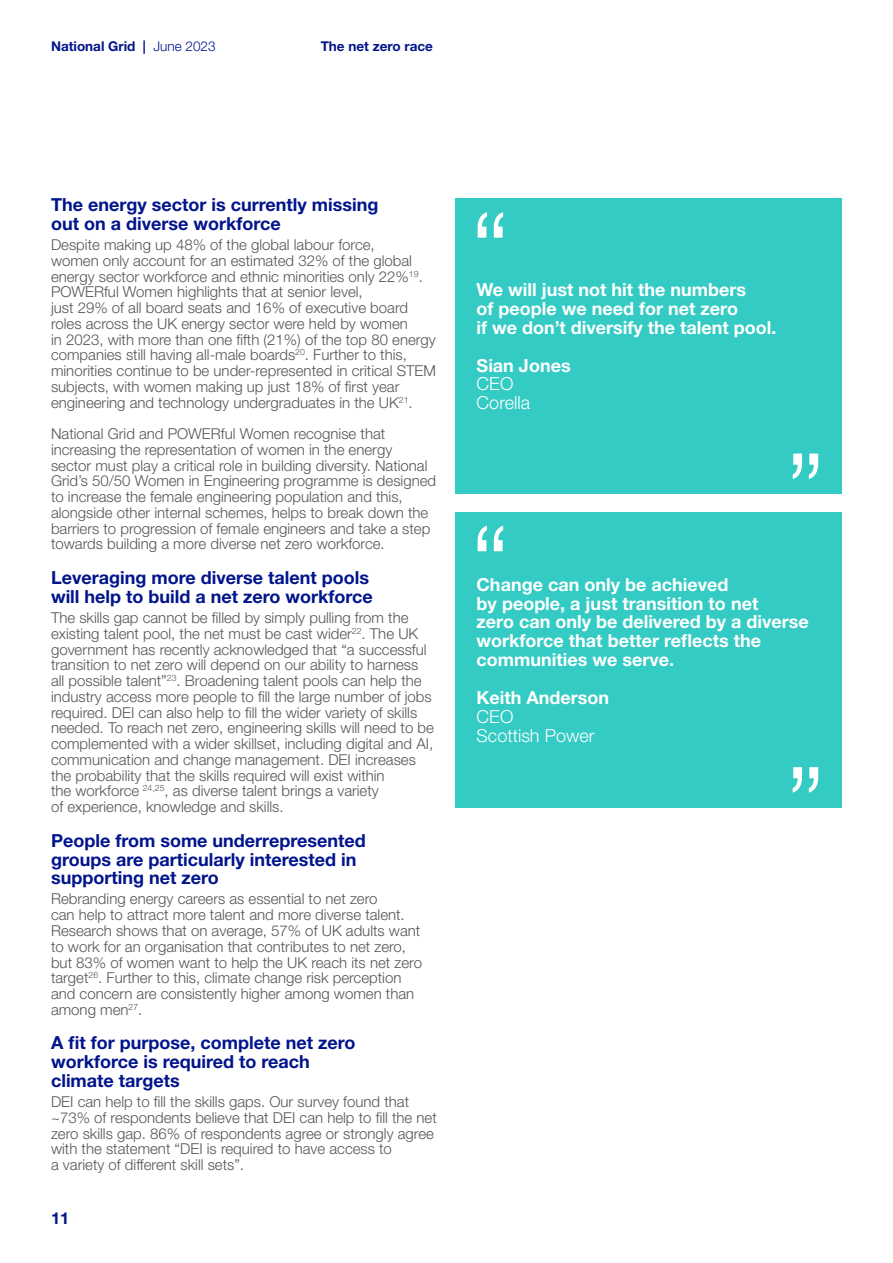
<style>
.page{position:relative;width:893px;height:1263px;background:#fff}
.page>*{position:absolute;margin:0;border:0;box-sizing:border-box;transform-origin:0 0}
.t1{font:300 105px "Helvetica Neue LT Std";color:#fff}
.t2{font:700 18px/18.9px "Helvetica Neue LT Std";color:#00148c}
.t3{font:700 18px/18.9px "Helvetica Neue LT Std";color:#fff}
.t4{font:300 18px/18.9px "Helvetica Neue LT Std";color:#fff}
.t5{font:700 16.5px "Helvetica Neue LT Std";color:#00148c}
.t6{font:300 15px/15.8px "Helvetica Neue LT Std";color:#55555a}
.t7{font:700 13.5px "Helvetica Neue LT Std";color:#00148c}
.s1{font-weight:300}
</style>
<div class="page">
<div style="left:455px;top:198px;width:387px;height:296px;background:#33cbc3"></div>
<div style="left:455px;top:512px;width:387px;height:295px;background:#33cbc3"></div>
<p class="t7" style="left:51px;top:38px;width:166px">National Grid | <span class="s1">June 2023</span></p>
<p class="t7" style="left:321px;top:38px;width:114px">The net zero race</p>
<p class="t2" style="left:51px;top:195px;width:329px">The energy sector is currently missing out on a diverse workforce</p>
<p class="t6" style="left:51px;top:237px;width:386px">Despite making up 48% of the global labour force,<br>women only account for an estimated 32% of the global energy sector workforce and ethnic minorities only 22%<sup>19</sup>.<br>POWERful Women highlights that at senior level,<br>just 29% of all board seats and 16% of executive board roles across the UK energy sector were held by women<br>in 2023, with more than one fifth (21%) of the top 80 energy companies still having all-male boards<sup>20</sup>. Further to this, minorities continue to be under-represented in critical STEM subjects, with women making up just 18% of first year engineering and technology undergraduates in the UK<sup>21</sup>.</p>
<p class="t6" style="left:51px;top:426px;width:387px">National Grid and POWERful Women recognise that increasing the representation of women in the energy sector must play a critical role in building diversity. National Grid’s 50/50 Women in Engineering programme is designed to increase the female engineering population and this, alongside other internal schemes, helps to break down the barriers to progression of female engineers and take a step towards building a more diverse net zero workforce.</p>
<p class="t2" style="left:51px;top:568px;width:323px">Leveraging more diverse talent pools will help to build a net zero workforce</p>
<p class="t6" style="left:51px;top:609px;width:384px">The skills gap cannot be filled by simply pulling from the existing talent pool, the net must be cast wider<sup>22</sup>. The UK government has recently acknowledged that “a successful transition to net zero will depend on our ability to harness all possible talent”<sup>23</sup>. Broadening talent pools can help the industry access more people to fill the large number of jobs required. DEI can also help to fill the wider variety of skills needed. To reach net zero, engineering skills will need to be complemented with a wider skillset, including digital and AI, communication and change management. DEI increases the probability that the skills required will exist within<br>the workforce <sup>24,25</sup>, as diverse talent brings a variety<br>of experience, knowledge and skills.</p>
<p class="t2" style="left:51px;top:830px;width:316px">People from some underrepresented groups are particularly interested in supporting net zero</p>
<p class="t6" style="left:51px;top:891px;width:372px">Rebranding energy careers as essential to net zero<br>can help to attract more talent and more diverse talent.<br>Research shows that on average, 57% of UK adults want to work for an organisation that contributes to net zero, but 83% of women want to help the UK reach its net zero target<sup>26</sup>. Further to this, climate change risk perception and concern are consistently higher among women than among men<sup>27</sup>.</p>
<p class="t2" style="left:51px;top:1033px;width:306px">A fit for purpose, complete net zero workforce is required to reach climate targets</p>
<p class="t6" style="left:51px;top:1094px;width:387px">DEI can help to fill the skills gaps. Our survey found that ~73% of respondents believe that DEI can help to fill the net zero skills gap. 86% of respondents agree or strongly agree with the statement “DEI is required to have access to<br>a variety of different skill sets”.</p>
<p class="t5" style="left:51px;top:1208px;width:20px">11</p>
<h1 class="t1" style="left:471px;top:186px;width:40px">“</h1>
<p class="t3" style="left:477px;top:280px;width:301px">We will just not hit the numbers<br>of people we need for net zero<br>if we don’t diversify the talent pool.</p>
<p class="t3" style="left:477px;top:355px;width:96px">Sian Jones</p>
<p class="t4" style="left:477px;top:374px;width:55px">CEO<br>Corella</p>
<h1 class="t1" style="left:825px;top:506px;width:40px;rotate:-180deg">“</h1>
<h1 class="t1" style="left:471px;top:499px;width:40px">“</h1>
<p class="t3" style="left:477px;top:574px;width:334px">Change can only be achieved<br>by people, a just transition to net<br>zero can only be delivered by a diverse workforce that better reflects the communities we serve.</p>
<p class="t3" style="left:477px;top:688px;width:134px">Keith Anderson</p>
<p class="t4" style="left:477px;top:707px;width:119px">CEO<br>Scottish Power</p>
<h1 class="t1" style="left:825px;top:819px;width:40px;rotate:-180deg">“</h1>
</div>
